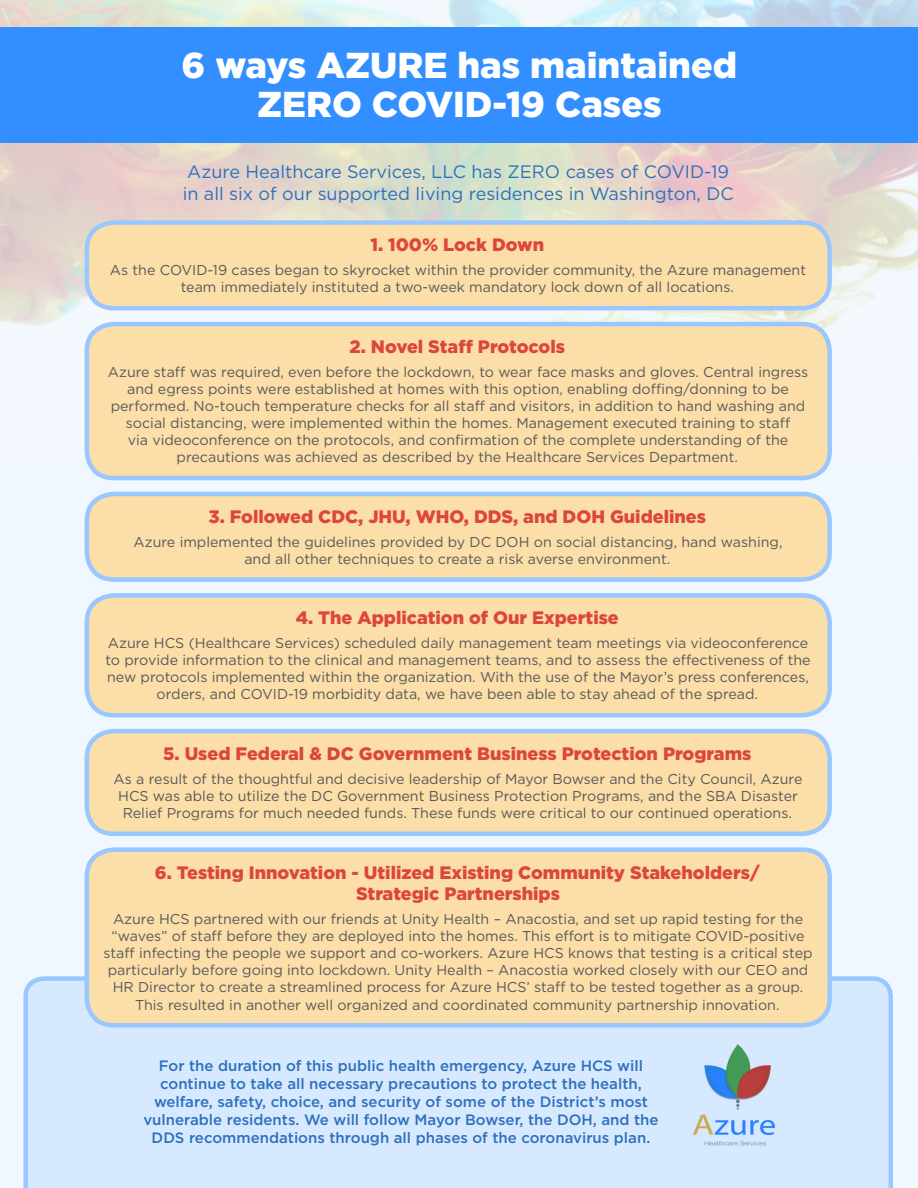
<style>
.page{position:relative;width:918px;height:1188px;background:#f1f7ff}
.page>*{position:absolute;margin:0;border:0;box-sizing:border-box;transform-origin:0 0}
.t1{font:900 36px/39px "Gotham";color:#fff;text-align:center}
.t2{font:900 18px/21.6px "Gotham";color:#dd463d;text-align:center}
.t3{font:18px/21.6px "Gotham";color:#2f70bc}
.t4{font:500 15px/18px "Gotham";color:#2f70bc;text-align:center}
.t5{font:14.25px/17.1px "Gotham";color:#58595b;text-align:center}
</style>
<div class="page">
<img style="left:1px;top:0;width:917px;height:454px">
<div style="left:23px;top:976px;width:870px;height:212px;background:#d6e9ff"></div>
<div style="left:1px;top:27px;width:917px;height:115px;background:#338fff"></div>
<img style="left:693px;top:1045px;width:86px;height:103px">
<div style="left:87px;top:595px;width:743px;height:120px;background:#fbdea8;border-radius:27px"></div>
<div style="left:85px;top:593px;width:747px;height:124px;border:4px solid #99c7ff;border-radius:27px"></div>
<div style="left:87px;top:494px;width:743px;height:86px;background:#fbdea8;border-radius:27px"></div>
<div style="left:85px;top:492px;width:747px;height:90px;border:4px solid #99c7ff;border-radius:27px"></div>
<div style="left:87px;top:223px;width:743px;height:85px;background:#fbdea8;border-radius:27px"></div>
<div style="left:85px;top:220px;width:747px;height:90px;border:4px solid #99c7ff;border-radius:27px"></div>
<div style="left:87px;top:731px;width:743px;height:103px;background:#fbdea8;border-radius:27px"></div>
<div style="left:85px;top:729px;width:747px;height:107px;border:4px solid #99c7ff;border-radius:27px"></div>
<div style="left:87px;top:324px;width:743px;height:154px;background:#fbdea8;border-radius:27px"></div>
<div style="left:85px;top:322px;width:747px;height:158px;border:4px solid #99c7ff;border-radius:27px"></div>
<div style="left:87px;top:850px;width:743px;height:175px;background:#fbdea8;border-radius:27px"></div>
<div style="left:85px;top:847px;width:747px;height:181px;border:4px solid #99c7ff;border-radius:27px"></div>
<h1 class="t1" style="left:182px;top:45px;width:557px">6 ways AZURE has maintained<br>ZERO COVID-19 Cases</h1>
<p class="t3" style="left:183px;top:161px;width:553px">Azure Healthcare Services, LLC has ZERO cases of COVID-19 in all six of our supported living residences in Washington, DC</p>
<p class="t2" style="left:371px;top:234px;width:175px">1. 100% Lock Down</p>
<p class="t5" style="left:110px;top:261px;width:698px">As the COVID-19 cases began to skyrocket within the provider community, the Azure management team immediately instituted a two-week mandatory lock down of all locations.</p>
<p class="t2" style="left:350px;top:335px;width:217px">2. Novel Staff Protocols</p>
<p class="t5" style="left:108px;top:363px;width:702px">Azure staff was required, even before the lockdown, to wear face masks and gloves. Central ingress and egress points were established at homes with this option, enabling doffing/donning to be performed. No-touch temperature checks for all staff and visitors, in addition to hand washing and social distancing, were implemented within the homes. Management executed training to staff<br>via videoconference on the protocols, and confirmation of the complete understanding of the precautions was achieved as described by the Healthcare Services Department.</p>
<p class="t2" style="left:209px;top:505px;width:499px">3. Followed CDC, JHU, WHO, DDS, and DOH Guidelines</p>
<p class="t5" style="left:134px;top:533px;width:651px">Azure implemented the guidelines provided by DC DOH on social distancing, hand washing, and all other techniques to create a risk averse environment.</p>
<p class="t2" style="left:296px;top:607px;width:325px">4. The Application of Our Expertise</p>
<p class="t5" style="left:105px;top:634px;width:707px">Azure HCS (Healthcare Services) scheduled daily management team meetings via videoconference to provide information to the clinical and management teams, and to assess the effectiveness of the new protocols implemented within the organization. With the use of the Mayor’s press conferences, orders, and COVID-19 morbidity data, we have been able to stay ahead of the spread.</p>
<p class="t2" style="left:163px;top:742px;width:590px">5. Used Federal &amp; DC Government Business Protection Programs</p>
<p class="t5" style="left:114px;top:770px;width:690px">As a result of the thoughtful and decisive leadership of Mayor Bowser and the City Council, Azure<br>HCS was able to utilize the DC Government Business Protection Programs, and the SBA Disaster<br>Relief Programs for much needed funds. These funds were critical to our continued operations.</p>
<p class="t2" style="left:155px;top:861px;width:606px">6. Testing Innovation - Utilized Existing Community Stakeholders/<br>Strategic Partnerships</p>
<p class="t5" style="left:103px;top:910px;width:711px">Azure HCS partnered with our friends at Unity Health – Anacostia, and set up rapid testing for the “waves” of staff before they are deployed into the homes. This effort is to mitigate COVID-positive staff infecting the people we support and co-workers. Azure HCS knows that testing is a critical step particularly before going into lockdown. Unity Health – Anacostia worked closely with our CEO and HR Director to create a streamlined process for Azure HCS’ staff to be tested together as a group.<br>This resulted in another well organized and coordinated community partnership innovation.</p>
<p class="t4" style="left:143px;top:1056px;width:517px">For the duration of this public health emergency, Azure HCS will continue to take all necessary precautions to protect the health, welfare, safety, choice, and security of some of the District’s most vulnerable residents. We will follow Mayor Bowser, the DOH, and the DDS recommendations through all phases of the coronavirus plan.</p>
</div>
